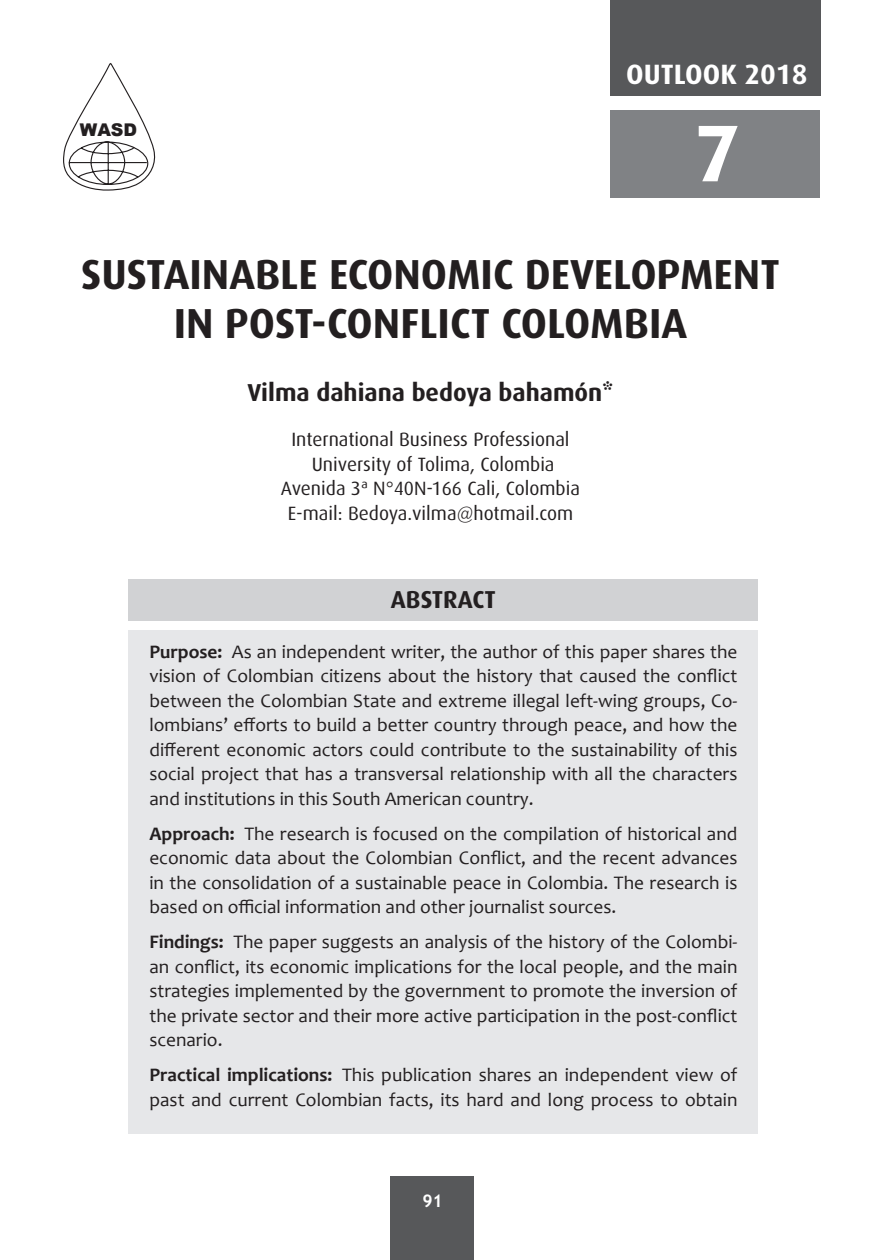
<style>
.page{position:relative;width:882px;height:1260px;background:#fff}
.page>*{position:absolute;margin:0;border:0;box-sizing:border-box;transform-origin:0 0}
.Chapter_No{font:700 80.5px "Dax";color:#fff}
.Chapter_Title{font:700 42px "Dax";color:#231f20}
.Chapter_Title-2{font:700 28px "Dax";color:#fff}
.Author_Name{font:700 24.5px "Dax";color:#231f20}
.Abstract_Head{font:700 24.5px "Dax";color:#231f20}
.Abstract_Text{font:19.25px/24.5px "Candara";color:#231f20;text-align:justify}
.Affiliation{font:19.25px "Dax";color:#231f20}
.t1{font:900 17.5px "Arial";color:#231f20}
.t2{font:700 17.5px "Trebuchet MS";color:#fff}
.s1{font-weight:700}
</style>
<div class="page">
<div style="left:390px;top:1176px;width:84px;height:84px;background:#57585a"></div>
<div style="left:610px;top:0;width:210px;height:95px;background:#57585a"></div>
<div style="left:610px;top:110px;width:210px;height:87px;background:#808285"></div>
<div style="left:128px;top:631px;width:630px;height:503px;background:#e6e7e9"></div>
<div style="left:128px;top:579px;width:630px;height:42px;background:#d1d2d4"></div>
<svg style="left:63px;top:63px;width:93px;height:128px"></svg>
<p class="t1" style="left:80px;top:117px;width:59px">WASD</p>
<p class="Chapter_Title-2" style="left:626px;top:58px;width:183px">OUTLOOK 2018</p>
<p class="Chapter_No" style="left:694px;top:108px;width:47px">7</p>
<p class="Chapter_Title" style="left:81px;top:250px;width:700px">SUSTAINABLE ECONOMIC DEVELOPMENT</p>
<p class="Chapter_Title" style="left:174px;top:299px;width:515px">IN POST-CONFLICT COLOMBIA</p>
<p class="Author_Name" style="left:247px;top:378px;width:368px">Vilma dahiana bedoya bahamón*</p>
<p class="Affiliation" style="left:291px;top:429px;width:280px">International Business Professional</p>
<p class="Affiliation" style="left:312px;top:453px;width:244px">University of Tolima, Colombia</p>
<p class="Affiliation" style="left:281px;top:478px;width:301px">Avenida 3ª N°40N-166 Cali, Colombia</p>
<p class="Affiliation" style="left:288px;top:502px;width:287px">E-mail: Bedoya.vilma@hotmail.com</p>
<p class="Abstract_Head" style="left:391px;top:585px;width:106px">ABSTRACT</p>
<p class="Abstract_Text" style="left:149px;top:639px;width:590px"><span class="s1">Purpose:</span> As an independent writer, the author of this paper shares the vision of Colombian citizens about the history that caused the conflict between the Colombian State and extreme illegal left-wing groups, Co&shy;lombians’ efforts to build a better country through peace, and how the different economic actors could contribute to the sustainability of this social project that has a transversal relationship with all the characters and institutions in this South American country.</p>
<p class="Abstract_Text" style="left:149px;top:821px;width:590px"><span class="s1">Approach:</span> The research is focused on the compilation of historical and economic data about the Colombian Conflict, and the recent advances in the consolidation of a sustainable peace in Colombia. The research is based on official information and other journalist sources.</p>
<p class="Abstract_Text" style="left:149px;top:929px;width:590px"><span class="s1">Findings:</span> The paper suggests an analysis of the history of the Colombi&shy;an conflict, its economic implications for the local people, and the main strategies implemented by the government to promote the inversion of the private sector and their more active participation in the post-conflict scenario.</p>
<p class="Abstract_Text" style="left:149px;top:1062px;width:590px"><span class="s1">Practical implications:</span> This publication shares an independent view of past and current Colombian facts, its hard and long process to obtain</p>
<p class="t2" style="left:422px;top:1190px;width:22px">91</p>
</div>
